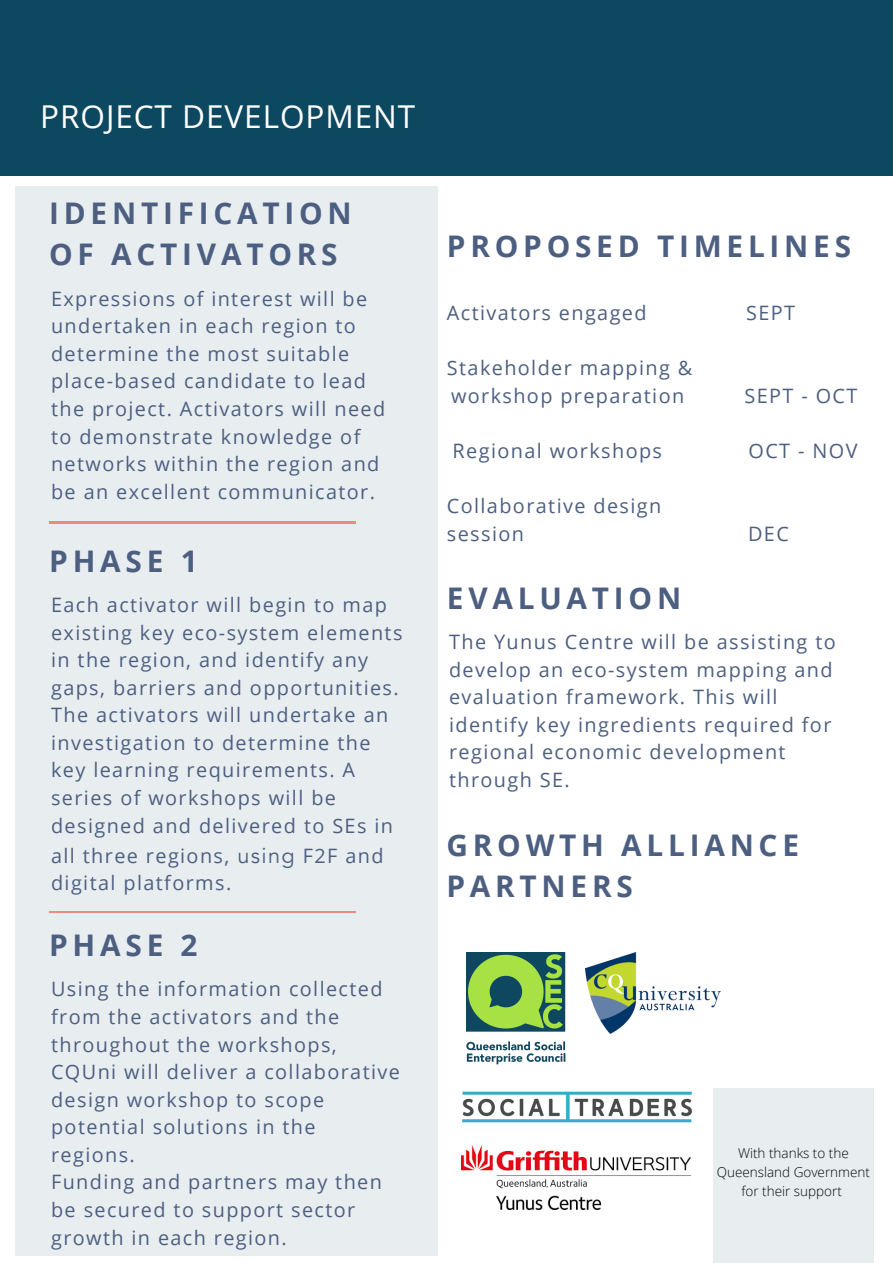
<style>
.page{position:relative;width:893px;height:1263px;background:#fff}
.page>*{position:absolute;margin:0;border:0;box-sizing:border-box;transform-origin:0 0}
.t1{font:31.5px "Open Sans";letter-spacing:.03em;color:#fff}
.t2{font:700 29.78px/41.6px "Open Sans";letter-spacing:.16em;color:#4d5f81}
.t3{font:19.88px/27.6px "Open Sans";letter-spacing:.07em;color:#4d5f81}
.t4{font:300 13.5px/18.8px "Open Sans";color:#000;text-align:center}
.s1{font-family:"Avenir";font-size:21.75px}
</style>
<div class="page">
<div style="left:0;top:0;width:893px;height:175px;background:#0d4861"></div>
<div style="left:15px;top:186px;width:422px;height:1070px;background:#e8edf0"></div>
<hr style="left:49px;top:521px;width:307px;height:2px;background:#ee897e">
<hr style="left:49px;top:911px;width:307px;height:2px;background:#ee897e">
<img style="left:466px;top:952px;width:99px;height:113px">
<img style="left:462px;top:1091px;width:230px;height:32px">
<img style="left:585px;top:952px;width:135px;height:81px">
<img style="left:461px;top:1145px;width:229px;height:64px">
<div style="left:713px;top:1088px;width:160px;height:175px;background:#e8edf0"></div>
<h1 class="t1" style="left:40px;top:94px;width:377px">PROJECT DEVELOPMENT</h1>
<h2 class="t2" style="left:49px;top:191px;width:304px">IDENTIFICATION<br>OF ACTIVATORS</h2>
<p class="t3" style="left:51px;top:284px;width:336px">Expressions of interest will be undertaken in each region to determine the most suitable place-based candidate to lead the project. Activators will need to demonstrate knowledge of networks within the region and be an excellent communicator.</p>
<h2 class="t2" style="left:49px;top:539px;width:150px">P H A S E 1</h2>
<p class="t3" style="left:51px;top:590px;width:353px">Each activator will begin to map existing key eco-system elements in the region, and identify any gaps, barriers and opportunities.<br>The activators will undertake an investigation to determine the key learning requirements. A series of workshops will be designed and delivered to SEs in</p>
<p class="t3" style="left:51px;top:842px;width:334px;line-height:27.3px">all three regions, <span class="s1">using</span> F2F and digital platforms.</p>
<h2 class="t2" style="left:49px;top:924px;width:150px">PHASE 2</h2>
<p class="t3" style="left:51px;top:975px;width:350px">Using the information collected from the activators and the throughout the workshops,<br>CQUni will deliver a collaborative design workshop to scope potential solutions in the regions.<br>Funding and partners may then be secured to support sector growth in each region.</p>
<h2 class="t2" style="left:447px;top:225px;width:406px">PROPOSED TIMELINES</h2>
<p class="t3" style="left:447px;top:299px;width:201px">Activators engaged</p>
<p class="t3" style="left:746px;top:299px;width:51px">SEPT</p>
<p class="t3" style="left:447px;top:354px;width:247px">Stakeholder mapping &amp; workshop preparation</p>
<p class="t3" style="left:744px;top:381px;width:114px">SEPT - OCT</p>
<p class="t3" style="left:452px;top:437px;width:211px">Regional workshops</p>
<p class="t3" style="left:748px;top:437px;width:110px">OCT - NOV</p>
<p class="t3" style="left:447px;top:492px;width:216px">Collaborative design session</p>
<p class="t3" style="left:748px;top:519px;width:42px">DEC</p>
<h2 class="t2" style="left:447px;top:576px;width:236px">EVALUATION</h2>
<p class="t3" style="left:449px;top:628px;width:388px">The Yunus Centre will be assisting to develop an eco-system mapping and evaluation framework. This will identify key ingredients required for regional economic development through SE.</p>
<h2 class="t2" style="left:446px;top:823px;width:354px">GROWTH ALLIANCE<br>PARTNERS</h2>
<p class="t4" style="left:717px;top:1144px;width:155px">With thanks to the<br>Queensland Government for their support</p>
</div>
